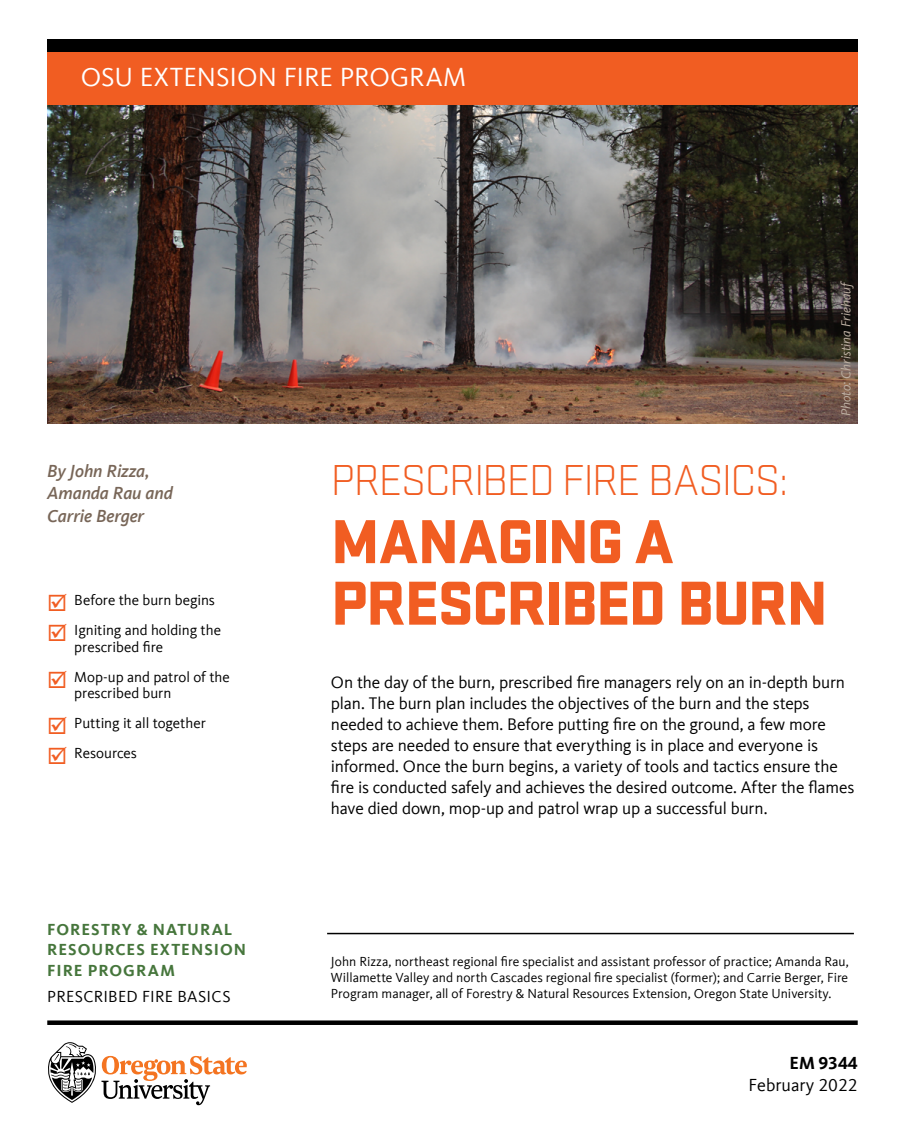
<style>
.page{position:relative;width:905px;height:1148px;background:#fff}
.page>*{position:absolute;margin:0;border:0;box-sizing:border-box;transform-origin:0 0}
.t1{font:900 64.5px/61.5px "Stratum 2";letter-spacing:-.03em;color:#f15d22}
.t2{font:300 45px "Stratum 2";letter-spacing:-.035em;color:#f15d22}
.t3{font:27px "Kievit Offc";color:#fff}
.Author_Tagline_to_He{font:italic 500 18px/22.5px "Kievit Offc";letter-spacing:-.01em;color:#786658}
.t4{font:18px "Kievit Offc";color:#000}
.t5{font:700 18px "Kievit Offc";color:#000}
.BODY{font:17.25px/21px "Kievit Offc";letter-spacing:-.01em;color:#000}
.t6{font:700 16.5px/20.4px "Kievit Offc";letter-spacing:.06em;color:#46763c}
.t7{font:16.5px "Kievit Offc";letter-spacing:.015em;color:#000}
.t8{font:15px/16.5px "Kievit Offc";letter-spacing:-.005em;color:#000}
.t9{font:13.5px/16.2px "Kievit Offc";color:#000;text-align:justify}
.Photo_caption{font:italic 13.5px "Kievit Offc";color:#beb0a3}
.s1{color:#f15d22}
</style>
<div class="page">
<img style="left:47px;top:104px;width:810px;height:319px">
<div style="left:47px;top:52px;width:810px;height:52px;background:#f15d22"></div>
<div style="left:47px;top:40px;width:810px;height:12px;background:#000"></div>
<svg style="left:48px;top:1042px;width:199px;height:63px"></svg>
<div style="left:47px;top:1020px;width:810px;height:5px;background:#000"></div>
<hr style="left:327px;top:932px;width:526px;height:2px;background:#000">
<h3 class="t3" style="left:81px;top:62px;width:387px">OSU EXTENSION FIRE PROGRAM</h3>
<p class="Photo_caption" style="left:837px;top:416px;width:139px;rotate:-90deg">Photo: Christina Friehauf</p>
<p class="Author_Tagline_to_He" style="left:47px;top:459px;width:127px">By John Rizza,<br>Amanda Rau and<br>Carrie Berger</p>
<p class="t8" style="left:47px;top:592px;width:169px"><span class="s1">☑</span> Before the burn begins</p>
<p class="t8" style="left:74px;top:622px;width:148px;text-indent:-27px"><span class="s1">☑</span> Igniting and holding the prescribed fire</p>
<p class="t8" style="left:74px;top:668px;width:157px;text-indent:-27px"><span class="s1">☑</span> Mop-up and patrol of the prescribed burn</p>
<p class="t8" style="left:47px;top:715px;width:160px"><span class="s1">☑</span> Putting it all together</p>
<p class="t8" style="left:47px;top:745px;width:91px"><span class="s1">☑</span> Resources</p>
<p class="t6" style="left:47px;top:919px;width:200px">FORESTRY &amp; NATURAL<br>RESOURCES EXTENSION<br>FIRE PROGRAM</p>
<p class="t7" style="left:47px;top:987px;width:185px">PRESCRIBED FIRE BASICS</p>
<h2 class="t2" style="left:331px;top:453px;width:459px">PRESCRIBED FIRE BASICS:</h2>
<h1 class="t1" style="left:331px;top:507px;width:498px">MANAGING A<br>PRESCRIBED BURN</h1>
<p class="BODY" style="left:331px;top:672px;width:525px">On the day of the burn, prescribed fire managers rely on an in-depth burn plan. The burn plan includes the objectives of the burn and the steps needed to achieve them. Before putting fire on the ground, a few more steps are needed to ensure that everything is in place and everyone is informed. Once the burn begins, a variety of tools and tactics ensure the fire is conducted safely and achieves the desired outcome. After the flames have died down, mop-up and patrol wrap up a successful burn.</p>
<p class="t9" style="left:331px;top:953px;width:519px">John Rizza, northeast regional fire specialist and assistant professor of practice; Amanda Rau, Willamette Valley and north Cascades regional fire specialist (former); and Carrie Berger, Fire Program manager, all of Forestry &amp; Natural Resources Extension, Oregon State University.</p>
<p class="t5" style="left:789px;top:1052px;width:70px">EM 9344</p>
<p class="t4" style="left:748px;top:1074px;width:111px">February 2022</p>
</div>
